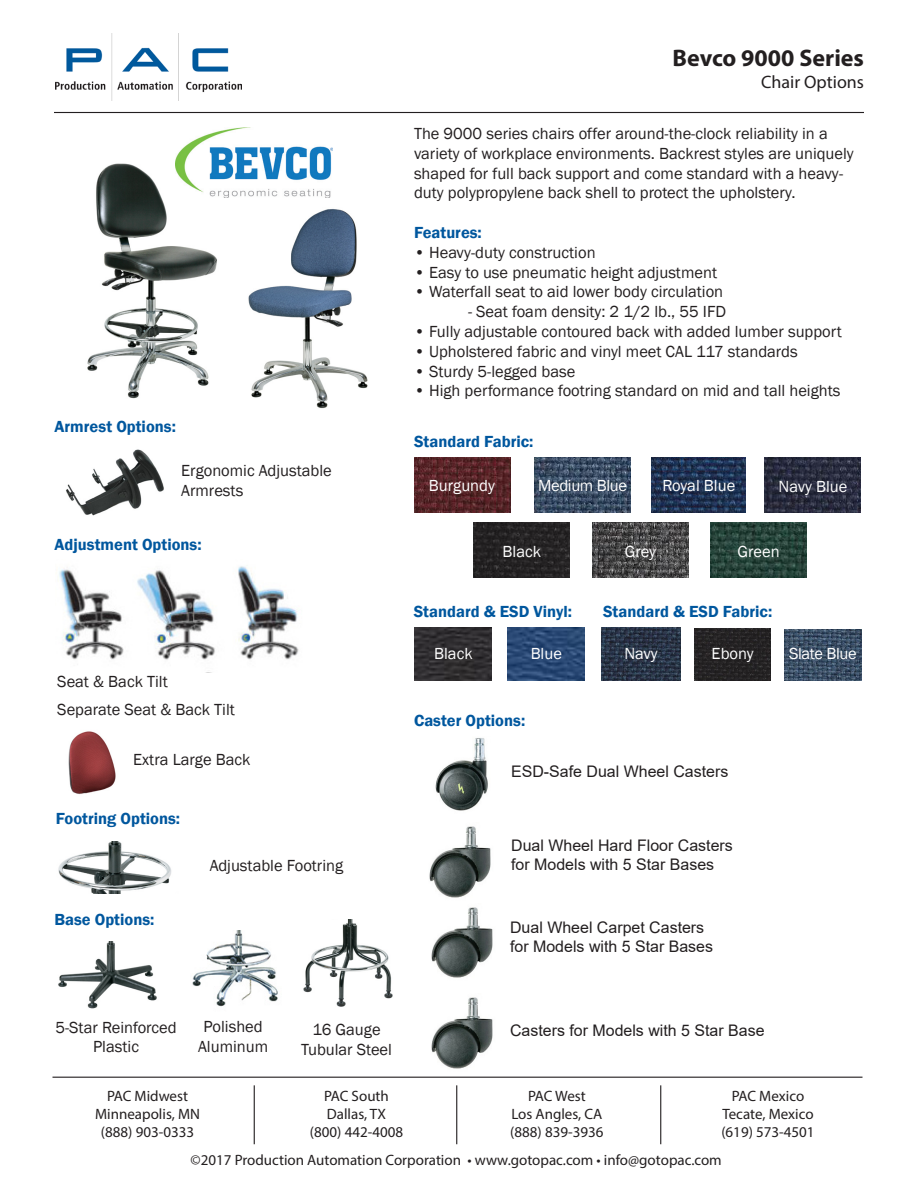
<style>
.page{position:relative;width:918px;height:1188px;background:#fff}
.page>*{position:absolute;margin:0;border:0;box-sizing:border-box;transform-origin:0 0}
.t1{font:700 24px "Myriad Pro";color:#231f20}
.t2{font:18px "Myriad Pro";color:#231f20}
.t3{font:16.5px/19.8px "Franklin Gothic";color:#231f20}
.t4{font:600 16.5px "Franklin Gothic";color:#00579e}
.t5{font:16.5px "Franklin Gothic";color:#fff}
.t6{font:16.5px "Franklin Gothic";letter-spacing:-.02em;color:#fff}
.t7{font:15.9px "Arial";color:#231f20}
.t8{font:15px/18px "Myriad Pro";color:#231f20;text-align:center}
</style>
<div class="page">
<img style="left:56px;top:33px;width:185px;height:68px">
<hr style="left:54px;top:112px;width:810px;height:1px;background:#231f20">
<hr style="left:52px;top:1077px;width:810px;height:1px;background:#231f20">
<hr style="left:254px;top:1085px;width:1px;height:59px;background:#231f20">
<hr style="left:456px;top:1085px;width:1px;height:59px;background:#231f20">
<hr style="left:660px;top:1085px;width:1px;height:59px;background:#231f20">
<img style="left:435px;top:738px;width:53px;height:73px">
<img style="left:429px;top:826px;width:62px;height:72px">
<img style="left:431px;top:907px;width:62px;height:71px">
<img style="left:431px;top:997px;width:62px;height:72px">
<img style="left:68px;top:731px;width:48px;height:63px">
<img style="left:87px;top:158px;width:142px;height:241px">
<img style="left:248px;top:197px;width:120px;height:212px">
<img style="left:176px;top:128px;width:156px;height:69px">
<img style="left:415px;top:458px;width:95px;height:54px">
<img style="left:535px;top:458px;width:95px;height:54px">
<img style="left:652px;top:458px;width:94px;height:54px">
<img style="left:765px;top:458px;width:96px;height:54px">
<img style="left:474px;top:522px;width:96px;height:55px">
<img style="left:592px;top:523px;width:96px;height:54px">
<img style="left:711px;top:523px;width:95px;height:54px">
<img style="left:415px;top:627px;width:77px;height:53px">
<img style="left:508px;top:628px;width:77px;height:53px">
<img style="left:602px;top:628px;width:79px;height:52px">
<img style="left:695px;top:628px;width:76px;height:52px">
<img style="left:785px;top:629px;width:76px;height:51px">
<img style="left:58px;top:942px;width:99px;height:67px">
<img style="left:303px;top:920px;width:90px;height:87px">
<img style="left:66px;top:449px;width:98px;height:67px">
<img style="left:59px;top:566px;width:240px;height:94px">
<img style="left:58px;top:841px;width:113px;height:52px">
<img style="left:192px;top:930px;width:86px;height:77px">
<p class="t1" style="left:673px;top:42px;width:193px">Bevco 9000 Series</p>
<p class="t2" style="left:761px;top:70px;width:104px">Chair Options</p>
<p class="t4" style="left:55px;top:417px;width:123px">Armrest Options:</p>
<p class="t3" style="left:181px;top:461px;width:152px">Ergonomic Adjustable<br>Armrests</p>
<p class="t4" style="left:55px;top:534px;width:149px">Adjustment Options:</p>
<p class="t3" style="left:57px;top:672px;width:112px">Seat &amp; Back Tilt</p>
<p class="t3" style="left:57px;top:700px;width:179px">Separate Seat &amp; Back Tilt</p>
<p class="t3" style="left:133px;top:750px;width:119px">Extra Large Back</p>
<p class="t4" style="left:56px;top:808px;width:126px">Footring Options:</p>
<p class="t4" style="left:54px;top:910px;width:102px">Base Options:</p>
<p class="t3" style="left:210px;top:856px;width:135px">Adjustable Footring</p>
<p class="t3" style="left:414px;top:124px;width:441px">The 9000 series chairs offer around-the-clock reliability in a variety of workplace environments. Backrest styles are uniquely shaped for full back support and come standard with a heavy&shy;duty polypropylene back shell to protect the upholstery.</p>
<p class="t4" style="left:414px;top:222px;width:69px">Features:</p>
<p class="t3" style="left:414px;top:243px;width:183px">• Heavy-duty construction</p>
<p class="t3" style="left:414px;top:263px;width:305px">• Easy to use pneumatic height adjustment</p>
<p class="t3" style="left:414px;top:282px;width:311px">• Waterfall seat to aid lower body circulation</p>
<p class="t3" style="left:468px;top:302px;width:260px">- Seat foam density: 2 1/2 lb., 55 IFD</p>
<p class="t3" style="left:414px;top:322px;width:429px">• Fully adjustable contoured back with added lumber support</p>
<p class="t3" style="left:414px;top:342px;width:385px">• Upholstered fabric and vinyl meet CAL 117 standards</p>
<p class="t3" style="left:414px;top:362px;width:163px">• Sturdy 5-legged base</p>
<p class="t3" style="left:414px;top:381px;width:428px">• High performance footring standard on mid and tall heights</p>
<p class="t4" style="left:414px;top:431px;width:121px">Standard Fabric:</p>
<p class="t5" style="left:429px;top:475px;width:68px">Burgundy</p>
<p class="t6" style="left:538px;top:475px;width:91px">Medium Blue</p>
<p class="t5" style="left:662px;top:475px;width:74px">Royal Blue</p>
<p class="t5" style="left:779px;top:477px;width:70px">Navy Blue</p>
<p class="t5" style="left:503px;top:541px;width:40px">Black</p>
<p class="t5" style="left:625px;top:541px;width:33px">Grey</p>
<p class="t5" style="left:738px;top:541px;width:44px">Green</p>
<p class="t4" style="left:414px;top:602px;width:160px">Standard &amp; ESD Vinyl:</p>
<p class="t5" style="left:434px;top:643px;width:40px">Black</p>
<p class="t5" style="left:531px;top:643px;width:33px">Blue</p>
<p class="t4" style="left:414px;top:710px;width:113px">Caster Options:</p>
<p class="t4" style="left:603px;top:601px;width:171px">Standard &amp; ESD Fabric:</p>
<p class="t5" style="left:624px;top:643px;width:35px">Navy</p>
<p class="t5" style="left:712px;top:643px;width:43px">Ebony</p>
<p class="t6" style="left:789px;top:643px;width:69px">Slate Blue</p>
<p class="t7" style="left:511px;top:760px;width:219px">ESD-Safe Dual Wheel Casters</p>
<p class="t7" style="left:511px;top:835px;width:223px">Dual Wheel Hard Floor Casters</p>
<p class="t7" style="left:511px;top:854px;width:205px">for Models with 5 Star Bases</p>
<p class="t7" style="left:510px;top:916px;width:196px">Dual Wheel Carpet Casters</p>
<p class="t7" style="left:510px;top:935px;width:205px">for Models with 5 Star Bases</p>
<p class="t3" style="left:204px;top:1017px;width:61px">Polished</p>
<p class="t3" style="left:198px;top:1037px;width:72px">Aluminum</p>
<p class="t3" style="left:55px;top:1018px;width:123px;text-align:center">5-Star Reinforced<br>Plastic</p>
<p class="t3" style="left:313px;top:1020px;width:69px">16 Gauge</p>
<p class="t3" style="left:301px;top:1040px;width:92px">Tubular Steel</p>
<p class="t7" style="left:510px;top:1019px;width:256px">Casters for Models with 5 Star Base</p>
<p class="t8" style="left:95px;top:1087px;width:106px">PAC Midwest<br>Minneapolis, MN (888) 903-0333</p>
<p class="t8" style="left:310px;top:1087px;width:95px">PAC South<br>Dallas, TX (800) 442-4008</p>
<p class="t8" style="left:510px;top:1087px;width:95px">PAC West<br>Los Angles, CA (888) 839-3936</p>
<p class="t8" style="left:721px;top:1087px;width:95px">PAC Mexico<br>Tecate, Mexico (619) 573-4501</p>
<p class="t8" style="left:191px;top:1151px;width:533px">©2017 Production Automation Corporation • www.gotopac.com • info@gotopac.com</p>
</div>
